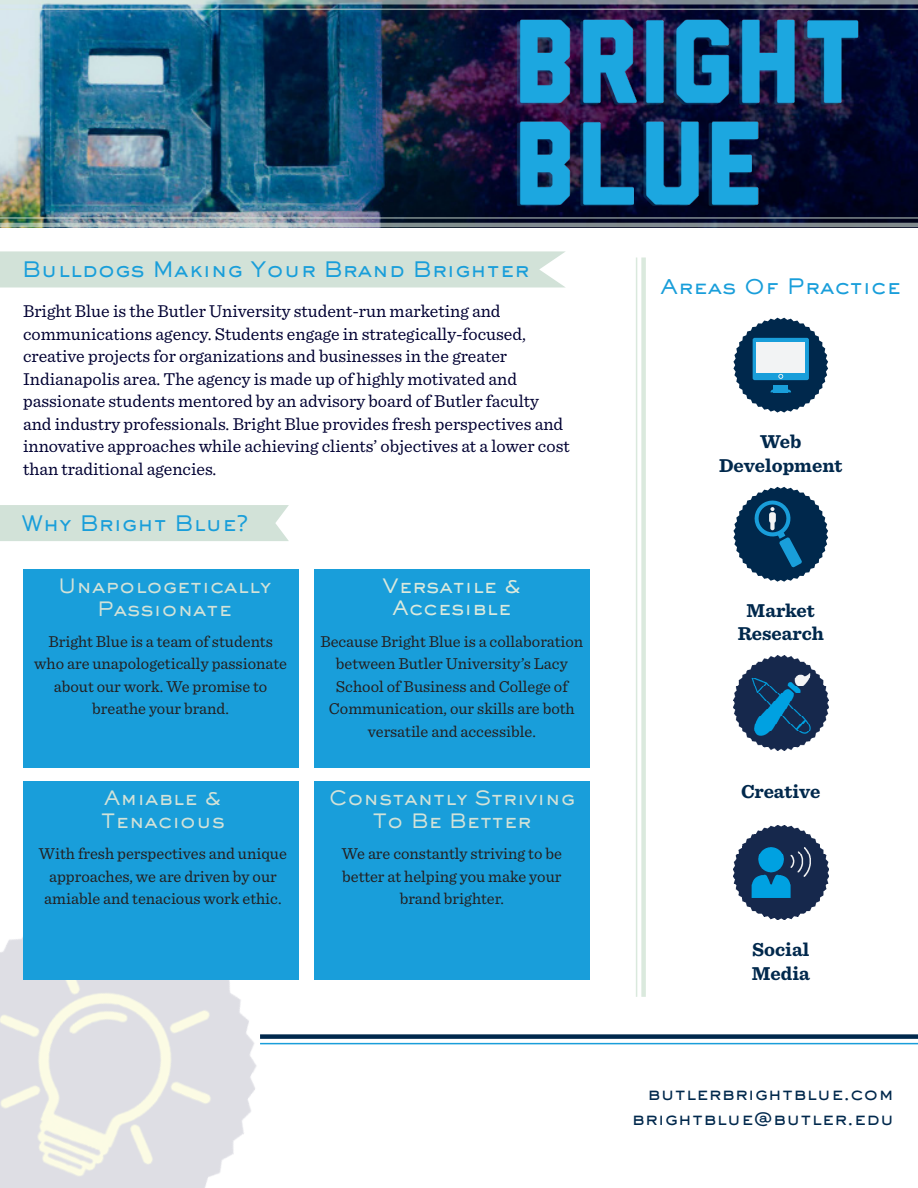
<style>
.page{position:relative;width:918px;height:1188px;background:#fff}
.page>*{position:absolute;margin:0;border:0;box-sizing:border-box;transform-origin:0 0}
.t1{font:500 21px "Sackers Gothic Std";color:#199eda}
.t2{font:500 19.5px "Sackers Gothic Std";color:#d2e2d8}
.t3{font:700 19.5px "Sentinel";color:#00284c}
.t4{font:500 19.5px "Sackers Gothic Std";color:#dae9dd}
.t5{font:18px/22.5px "Sentinel";color:#000032}
.t6{font:500 18px "Sackers Gothic Std";color:#00284c}
.t7{font:16.5px/22.5px "Sentinel";color:#231f20;text-align:center}
.s1{font-size:19.95px}
</style>
<div class="page">
<img style="left:0;top:4px;width:918px;height:219px">
<img style="left:733px;top:825px;width:95px;height:95px">
<img style="left:733px;top:656px;width:95px;height:95px">
<svg style="left:733px;top:487px;width:95px;height:95px"></svg>
<svg style="left:733px;top:318px;width:95px;height:95px"></svg>
<div style="left:0;top:505px;width:289px;height:36px;background:#d2e2d8"></div>
<div style="left:0;top:251px;width:565px;height:36px;background:#d2e2d8"></div>
<img style="left:510px;top:4px;width:353px;height:217px">
<div style="left:641px;top:257px;width:5px;height:740px;background:#dae9dd"></div>
<hr style="left:636px;top:257px;width:1px;height:740px;background:#dae9dd">
<div style="left:314px;top:569px;width:275px;height:198px;background:#199eda"></div>
<div style="left:23px;top:569px;width:275px;height:198px;background:#199eda"></div>
<div style="left:314px;top:781px;width:275px;height:199px;background:#199eda"></div>
<div style="left:23px;top:781px;width:275px;height:199px;background:#199eda"></div>
<div style="left:260px;top:1034px;width:658px;height:5px;background:#00284c"></div>
<hr style="left:260px;top:1043px;width:658px;height:1px;background:#199eda">
<svg style="left:0;top:0;width:918px;height:4px"></svg>
<hr style="left:0;top:9px;width:918px;height:1px;background:#dae9dd">
<svg style="left:0;top:223px;width:918px;height:4px;fill:#808e91"></svg>
<hr style="left:0;top:217px;width:918px;height:2px;background:#dae9dd">
<p class="t1" style="left:22px;top:256px;width:509px">Bulldogs Making Your Brand Brighter</p>
<p class="t5" style="left:23px;top:299px;width:548px">Bright Blue is the Butler University student-run marketing and communications agency. Students engage in strategically-focused, creative projects for organizations and businesses in the greater Indianapolis area. The agency is made up of highly motivated and passionate students mentored by an advisory board of Butler faculty and industry professionals. Bright Blue provides fresh perspectives and innovative approaches while achieving clients’ objectives at a lower cost than traditional agencies.</p>
<p class="t1" style="left:22px;top:509px;width:229px">Why Bright Blue?</p>
<p class="t2" style="left:58px;top:573px;width:215px">Unapologetically</p>
<p class="t2" style="left:97px;top:596px;width:136px">Passionate</p>
<p class="t7" style="left:34px;top:629px;width:254px">Bright Blue is a team of students who are unapologetically passionate about our work. We promise to breathe your brand.</p>
<p class="t2" style="left:104px;top:785px;width:119px">Amiable &amp;</p>
<p class="t2" style="left:101px;top:808px;width:126px">Tenacious</p>
<p class="t7" style="left:39px;top:841px;width:249px">With fresh perspectives and unique approaches, we are driven by our amiable and tenacious work ethic.</p>
<p class="t4" style="left:383px;top:573px;width:140px">Versatile &amp;</p>
<p class="t4" style="left:393px;top:595px;width:120px">Accesible</p>
<p class="t7" style="left:320px;top:629px;width:264px">Because Bright Blue is a collaboration between Butler University’s Lacy School of Business and College of Communication, our skills are both versatile and accessible.</p>
<p class="t2" style="left:329px;top:785px;width:247px">Constantly Striving</p>
<p class="t2" style="left:372px;top:808px;width:160px">To Be Better</p>
<p class="t7" style="left:342px;top:841px;width:222px">We are constantly striving to be better at helping you make your brand brighter.</p>
<p class="t1" style="left:661px;top:273px;width:242px"><span class="s1">Areas O</span>f Practice</p>
<p class="t3" style="left:760px;top:426px;width:43px">Web</p>
<p class="t3" style="left:719px;top:450px;width:125px">Development</p>
<p class="t3" style="left:747px;top:595px;width:70px">Market</p>
<p class="t3" style="left:738px;top:618px;width:88px">Research</p>
<p class="t3" style="left:741px;top:776px;width:81px">Creative</p>
<p class="t3" style="left:752px;top:935px;width:59px">Social</p>
<p class="t3" style="left:752px;top:958px;width:59px">Media</p>
<p class="t6" style="left:647px;top:1081px;width:248px">butlerbrightblue.com</p>
<p class="t6" style="left:632px;top:1106px;width:264px">brightblue@butler.edu</p>
</div>
